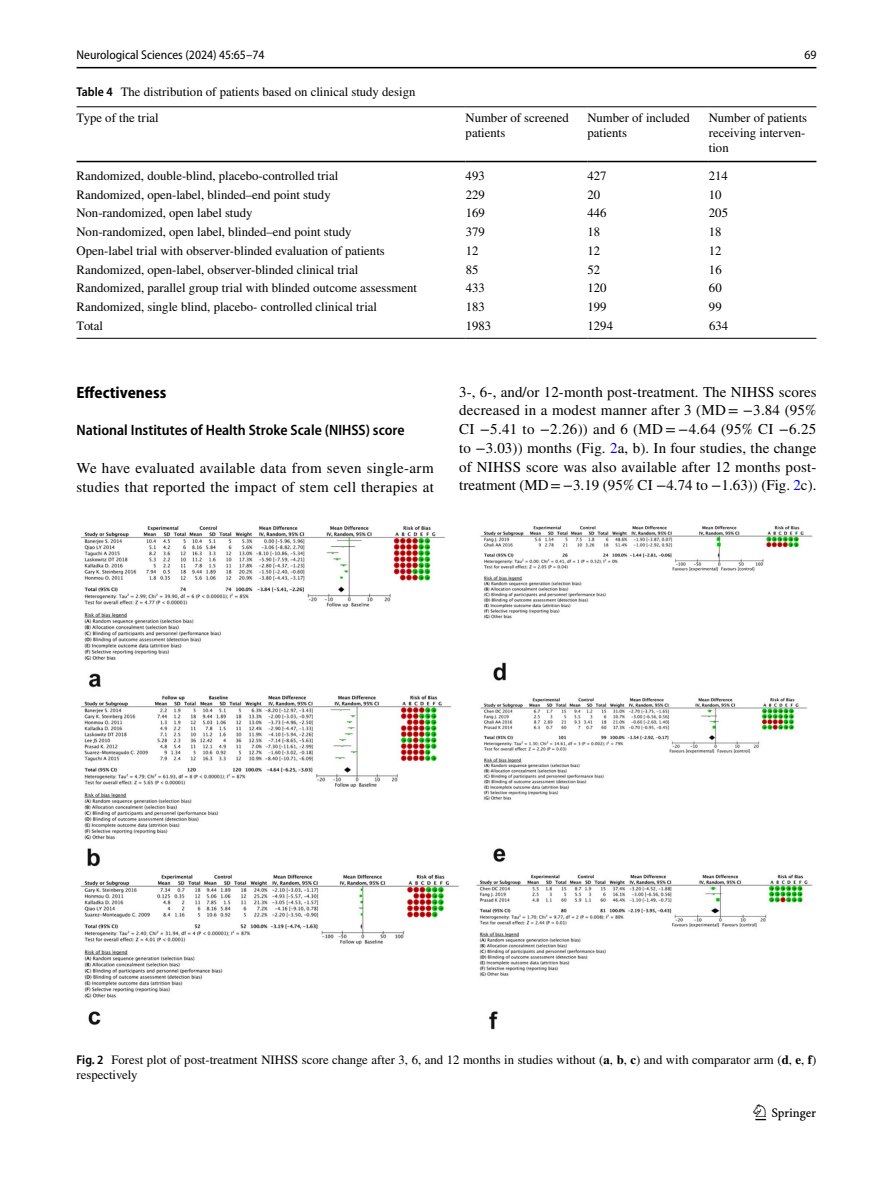
<style>
.page{position:relative;width:893px;height:1187px;background:#fff}
.page>*{position:absolute;margin:0;border:0;box-sizing:border-box;transform-origin:0 0}
.t1{font:22.5px "Springnew Regular 3";color:#000}
.t2{font:700 semi-condensed 16.5px "Myriad Pro";color:#000}
.t3{font:15px/18.8px "STIX";letter-spacing:.02em;color:#000}
.t4{font:600 semi-condensed 15px "Myriad Pro";color:#000}
.t5{font:12.75px/15px "STIX";color:#000}
.t6{font:semi-condensed 12.75px "Myriad Pro";color:#000}
.s1{font-family:"Myriad Pro";font-weight:600;font-stretch:semi-condensed}
.s2{color:#00f}
.s3{font-weight:700}
</style>
<div class="page">
<hr style="left:77px;top:67px;width:739px;height:1px;background:#000">
<hr style="left:77px;top:106px;width:389px;height:1px;background:#000">
<hr style="left:77px;top:161px;width:389px;height:1px;background:#000">
<hr style="left:466px;top:106px;width:121px;height:1px;background:#000">
<hr style="left:466px;top:161px;width:121px;height:1px;background:#000">
<hr style="left:587px;top:106px;width:122px;height:1px;background:#000">
<hr style="left:587px;top:161px;width:122px;height:1px;background:#000">
<hr style="left:709px;top:106px;width:107px;height:1px;background:#000">
<hr style="left:709px;top:161px;width:107px;height:1px;background:#000">
<hr style="left:77px;top:338px;width:389px;height:1px;background:#000">
<hr style="left:466px;top:338px;width:121px;height:1px;background:#000">
<hr style="left:587px;top:338px;width:122px;height:1px;background:#000">
<hr style="left:709px;top:338px;width:107px;height:1px;background:#000">
<img style="left:81px;top:525px;width:731px;height:504px">
<p class="t6" style="left:77px;top:48px;width:189px">Neurological Sciences (2024) 45:65–74</p>
<p class="t6" style="left:804px;top:48px;width:14px">69</p>
<p class="t5" style="left:77px;top:80px;width:340px;line-height:25.5px"><span class="s1">Table 4</span> The distribution of patients based on clinical study design<br>Type of the trial</p>
<p class="t5" style="left:466px;top:111px;width:105px">Number of screened patients</p>
<p class="t5" style="left:587px;top:111px;width:104px">Number of included patients</p>
<p class="t5" style="left:709px;top:111px;width:100px">Number of patients receiving interven&shy;tion</p>
<p class="t5" style="left:77px;top:169px;width:263px">Randomized, double-blind, placebo-controlled trial</p>
<p class="t5" style="left:466px;top:169px;width:21px">493</p>
<p class="t5" style="left:587px;top:169px;width:21px">427</p>
<p class="t5" style="left:709px;top:169px;width:21px">214</p>
<p class="t5" style="left:77px;top:188px;width:256px">Randomized, open-label, blinded–end point study</p>
<p class="t5" style="left:466px;top:188px;width:21px">229</p>
<p class="t5" style="left:587px;top:188px;width:14px">20</p>
<p class="t5" style="left:709px;top:188px;width:14px">10</p>
<p class="t5" style="left:77px;top:206px;width:178px">Non-randomized, open label study</p>
<p class="t5" style="left:466px;top:206px;width:21px">169</p>
<p class="t5" style="left:587px;top:206px;width:21px">446</p>
<p class="t5" style="left:709px;top:206px;width:21px">205</p>
<p class="t5" style="left:77px;top:225px;width:276px">Non-randomized, open label, blinded–end point study</p>
<p class="t5" style="left:466px;top:225px;width:21px">379</p>
<p class="t5" style="left:587px;top:225px;width:14px">18</p>
<p class="t5" style="left:709px;top:225px;width:14px">18</p>
<p class="t5" style="left:77px;top:244px;width:310px">Open-label trial with observer-blinded evaluation of patients</p>
<p class="t5" style="left:466px;top:244px;width:14px">12</p>
<p class="t5" style="left:587px;top:244px;width:14px">12</p>
<p class="t5" style="left:709px;top:244px;width:14px">12</p>
<p class="t5" style="left:77px;top:262px;width:283px">Randomized, open-label, observer-blinded clinical trial</p>
<p class="t5" style="left:466px;top:262px;width:14px">85</p>
<p class="t5" style="left:587px;top:262px;width:14px">52</p>
<p class="t5" style="left:709px;top:262px;width:14px">16</p>
<p class="t5" style="left:77px;top:281px;width:342px">Randomized, parallel group trial with blinded outcome assessment</p>
<p class="t5" style="left:466px;top:281px;width:21px">433</p>
<p class="t5" style="left:587px;top:281px;width:21px">120</p>
<p class="t5" style="left:709px;top:281px;width:14px">60</p>
<p class="t5" style="left:77px;top:300px;width:302px">Randomized, single blind, placebo- controlled clinical trial</p>
<p class="t5" style="left:466px;top:300px;width:21px">183</p>
<p class="t5" style="left:587px;top:300px;width:21px">199</p>
<p class="t5" style="left:709px;top:300px;width:14px">99</p>
<p class="t5" style="left:77px;top:319px;width:28px">Total</p>
<p class="t5" style="left:466px;top:319px;width:27px">1983</p>
<p class="t5" style="left:587px;top:319px;width:27px">1294</p>
<p class="t5" style="left:709px;top:319px;width:21px">634</p>
<p class="t2" style="left:77px;top:383px;width:91px">Effectiveness</p>
<p class="t4" style="left:77px;top:422px;width:329px">National Institutes of Health Stroke Scale (NIHSS) score</p>
<p class="t3" style="left:77px;top:459px;width:359px">We have evaluated available data from seven single-arm studies that reported the impact of stem cell therapies at</p>
<p class="t3" style="left:459px;top:383px;width:359px;text-align:justify">3-, 6-, and/or 12-month post-treatment. The NIHSS scores decreased in a modest manner after 3 (MD= −3.84 (95% CI −5.41 to −2.26)) and 6 (MD =−4.64 (95% CI −6.25 to −3.03)) months (Fig. <span class="s2">2</span>a, b). In four studies, the change of NIHSS score was also available after 12 months post&shy;treatment (MD=−3.19 (95% CI −4.74 to −1.63)) (Fig. <span class="s2">2</span>c).</p>
<p class="t5" style="left:77px;top:1053px;width:741px"><span class="s1">Fig. 2</span> Forest plot of post-treatment NIHSS score change after 3, 6, and 12 months in studies without (<span class="s3">a</span>, <span class="s3">b</span>, <span class="s3">c</span>) and with comparator arm (<span class="s3">d</span>, <span class="s3">e</span>, <span class="s3">f</span>) respectively</p>
<h1 class="t1" style="left:755px;top:1104px;width:62px">1 3</h1>
</div>
